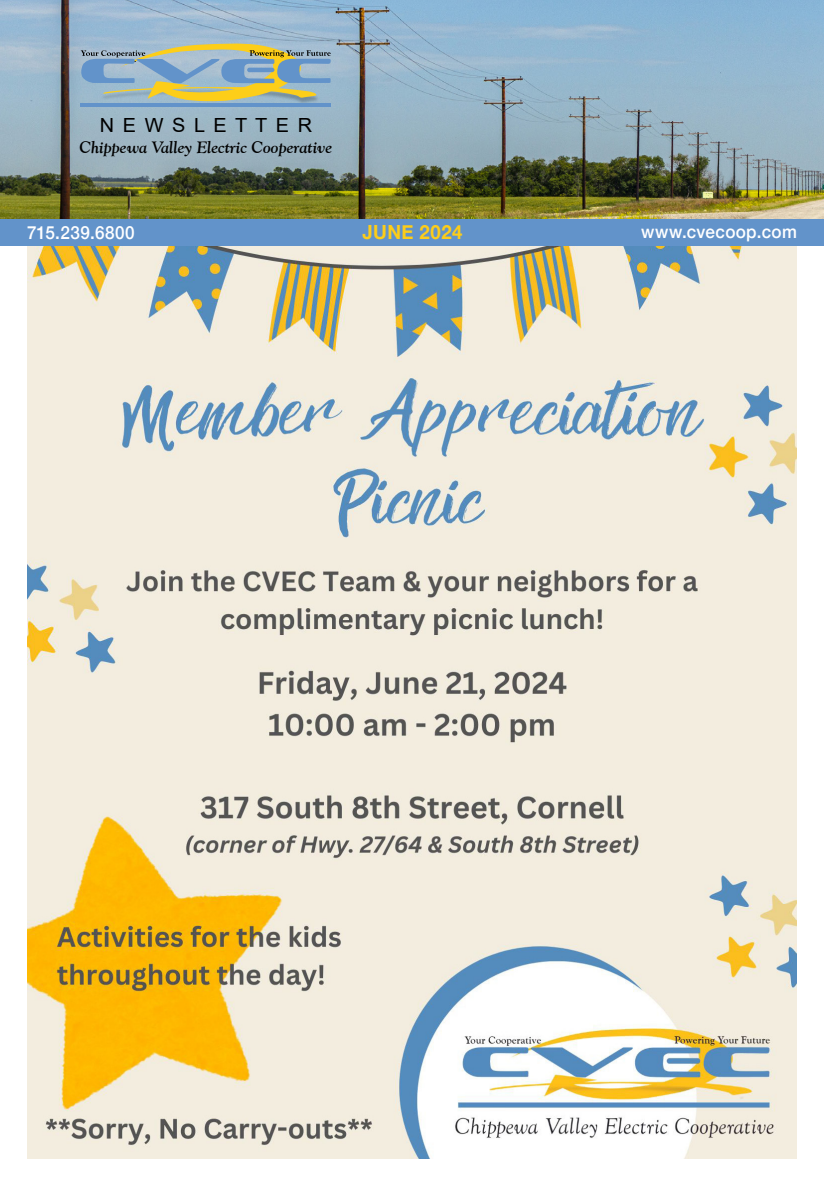
<style>
.page{position:relative;width:824px;height:1188px;background:#fff}
.page>*{position:absolute;margin:0;border:0;box-sizing:border-box;transform-origin:0 0}
.t1{font:19.5px "Arial";color:#000}
.t2{font:700 19.5px "Helvetica Neue";letter-spacing:.025em;color:#fdcd19;scale:.95 1}
.t3{font:500 18px "Helvetica Neue";letter-spacing:.02em;color:#fff;scale:.95 1}
.t4{font:italic 700 16.5px "Goudy Old Style BT";color:#000}
</style>
<div class="page">
<img style="left:27px;top:246px;width:769px;height:913px">
<img style="left:0;top:0;width:824px;height:219px">
<img style="left:99px;top:101px;width:221px;height:3px">
<hr style="left:81px;top:104px;width:250px;height:3px;background:#6293ca">
<svg style="left:80px;top:42px;width:251px;height:59px;background:#a1b2a8"></svg>
<div style="left:0;top:219px;width:824px;height:27px;background:#6293ca"></div>
<p class="t1" style="left:100px;top:111px;width:214px">N E W S L E T T E R</p>
<p class="t4" style="left:79px;top:137px;width:254px">Chippewa Valley Electric Cooperative</p>
<p class="t3" style="left:27px;top:218px;width:115px">715.239.6800</p>
<p class="t2" style="left:362px;top:217px;width:107px">JUNE 2024</p>
<p class="t3" style="left:641px;top:217px;width:166px">www.cvecoop.com</p>
</div>
